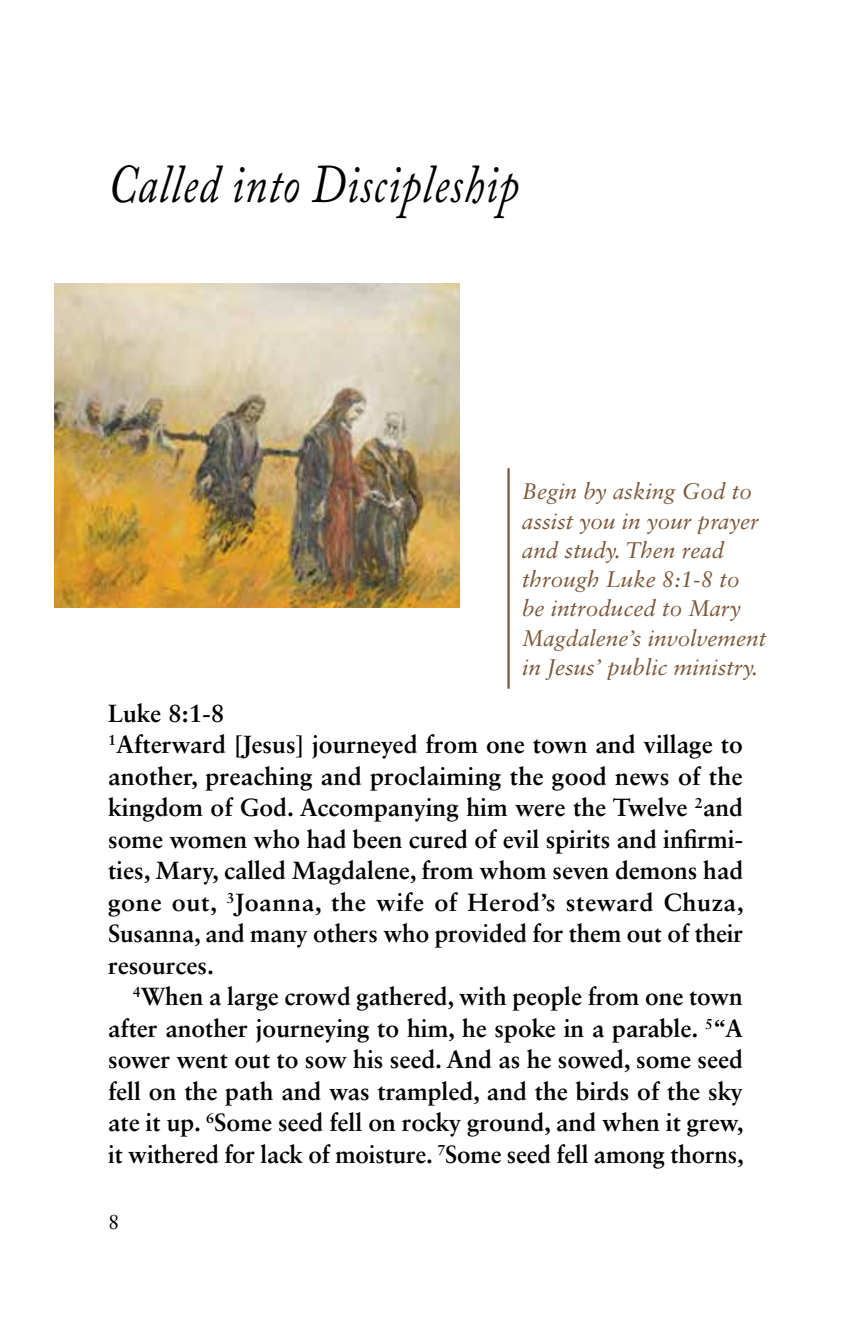
<style>
.page{position:relative;width:851px;height:1337px;background:#fff}
.page>*{position:absolute;margin:0;border:0;box-sizing:border-box;transform-origin:0 0}
.t1{font:italic 54px "Adobe Caslon Pro";letter-spacing:.025em;color:#000;scale:.8 1}
.t2{font:700 24.75px/31.5px "Sabon LT Std";color:#000}
.t3{font:italic 22.5px/29.2px "Sabon LT Std";color:#7c5739}
.t4{font:20.25px "Sabon LT Std";color:#000}
</style>
<div class="page">
<hr style="left:507px;top:468px;width:2px;height:220px;background:#7c5739">
<img style="left:54px;top:284px;width:405px;height:324px">
<h1 class="t1" style="left:108px;top:151px;width:515px">Called into Discipleship</h1>
<p class="t3" style="left:522px;top:477px;width:246px">Begin by asking God to assist you in your prayer and study. Then read through Luke 8:1-8 to be introduced to Mary<br>Magdalene’s involvement in Jesus’ public ministry.</p>
<p class="t2" style="left:108px;top:697px;width:637px">Luke 8:1-8<br><sup>1</sup>Afterward [Jesus] journeyed from one town and village to another, preaching and proclaiming the good news of the kingdom of God. Accompanying him were the Twelve <sup>2</sup>and some women who had been cured of evil spirits and infirmi&shy;ties, Mary, called Magdalene, from whom seven demons had gone out, <sup>3</sup>Joanna, the wife of Herod’s steward Chuza, Susanna, and many others who provided for them out of their resources.</p>
<p class="t2" style="left:108px;top:980px;width:637px;text-align:justify;text-indent:25px"><sup>4</sup>When a large crowd gathered, with people from one town after another journeying to him, he spoke in a parable. <sup>5</sup>“A sower went out to sow his seed. And as he sowed, some seed fell on the path and was trampled, and the birds of the sky ate it up. <sup>6</sup>Some seed fell on rocky ground, and when it grew, it withered for lack of moisture. <sup>7</sup>Some seed fell among thorns,</p>
<p class="t4" style="left:108px;top:1209px;width:13px">8</p>
</div>
